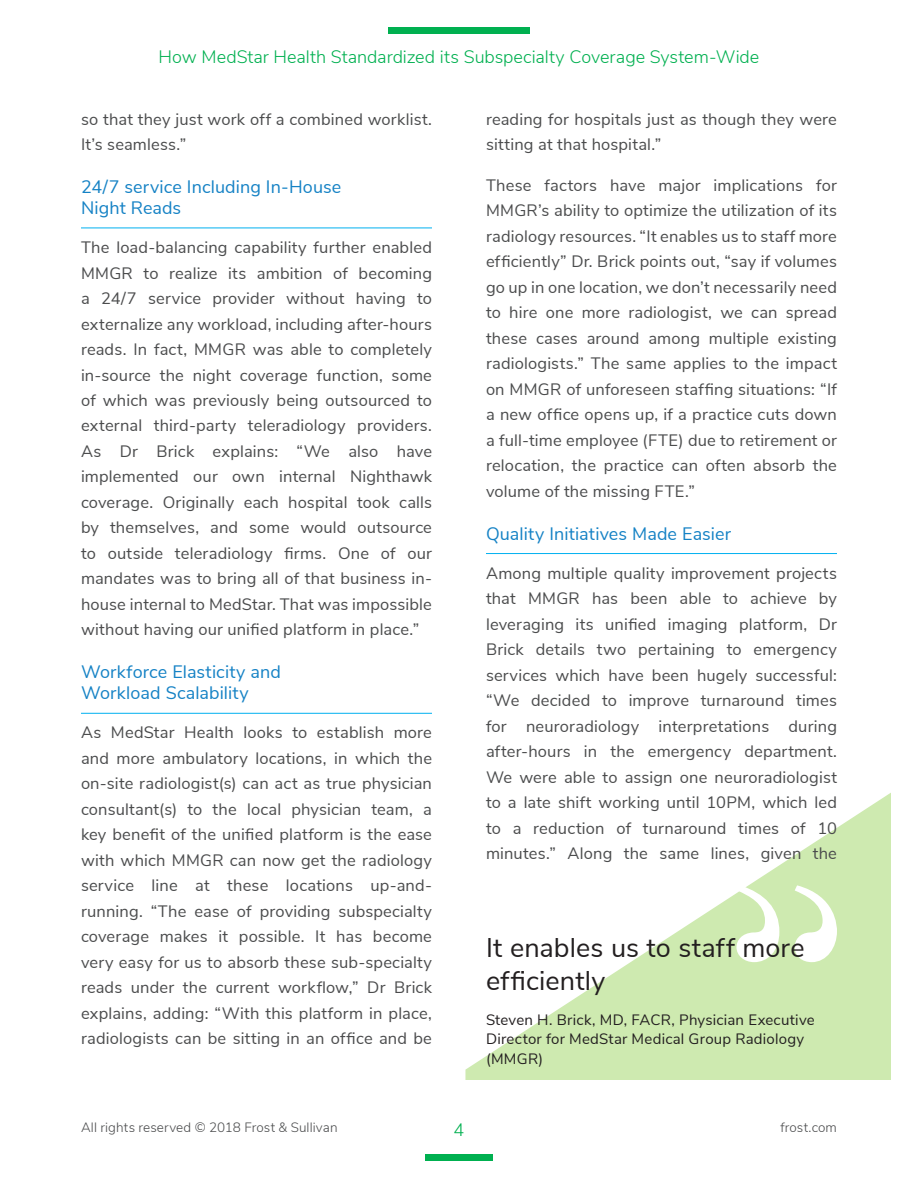
<style>
.page{position:relative;width:918px;height:1188px;background:#fff}
.page>*{position:absolute;margin:0;border:0;box-sizing:border-box;transform-origin:0 0}
.Direct_Quote{font:27px/33px "Nunito Sans";letter-spacing:.005em;color:#231f20}
.CS__Body_3rd_Lvl_Hea{font:18px/21px "Nunito Sans";letter-spacing:.005em;color:#1582c5}
.t1{font:300 18px "Nunito Sans";color:#00b050}
.Body_Text{font:16.5px/25.5px "Nunito Sans";letter-spacing:.01em;color:#4b4c4d;text-align:justify}
.Direct_Quote_Name_Co{font:15px/19.5px "Nunito Sans";letter-spacing:.015em;color:#231f20}
.t2{font:300 13.5px "Nunito Sans";letter-spacing:.005em;color:#4b4c4d}
</style>
<div class="page">
<div style="left:388px;top:27px;width:142px;height:7px;background:#00b050"></div>
<div style="left:425px;top:1154px;width:68px;height:7px;background:#00b050"></div>
<svg style="left:465px;top:793px;width:426px;height:287px"></svg>
<hr style="left:81px;top:228px;width:351px;height:1px;background:#00b0f0">
<hr style="left:81px;top:713px;width:351px;height:1px;background:#00b0f0">
<hr style="left:486px;top:553px;width:351px;height:1px;background:#00b0f0">
<svg style="left:736px;top:885px;width:101px;height:77px"></svg>
<p class="t1" style="left:159px;top:44px;width:602px">How MedStar Health Standardized its Subspecialty Coverage System-Wide</p>
<p class="Body_Text" style="left:81px;top:105px;width:353px">so that they just work off a combined worklist.<br>It’s seamless.”</p>
<p class="CS__Body_3rd_Lvl_Hea" style="left:81px;top:175px;width:262px">24/7 service Including In-House<br>Night Reads</p>
<p class="Body_Text" style="left:81px;top:234px;width:353px">The load-balancing capability further enabled MMGR to realize its ambition of becoming a 24/7 service provider without having to externalize any workload, including after-hours reads. In fact, MMGR was able to completely in-source the night coverage function, some of which was previously being outsourced to external third-party teleradiology providers.<br>As Dr Brick explains: “We also have implemented our own internal Nighthawk coverage. Originally each hospital took calls by themselves, and some would outsource to outside teleradiology firms. One of our mandates was to bring all of that business in&shy;house internal to MedStar. That was impossible without having our unified platform in place.”</p>
<p class="CS__Body_3rd_Lvl_Hea" style="left:81px;top:661px;width:202px">Workforce Elasticity and<br>Workload Scalability</p>
<p class="Body_Text" style="left:81px;top:719px;width:353px">As MedStar Health looks to establish more and more ambulatory locations, in which the on-site radiologist(s) can act as true physician consultant(s) to the local physician team, a key benefit of the unified platform is the ease with which MMGR can now get the radiology service line at these locations up-and&shy;running. “The ease of providing subspecialty coverage makes it possible. It has become very easy for us to absorb these sub-specialty reads under the current workflow,” Dr Brick explains, adding: “With this platform in place, radiologists can be sitting in an office and be</p>
<p class="Body_Text" style="left:486px;top:105px;width:353px">reading for hospitals just as though they were sitting at that hospital.”</p>
<p class="Body_Text" style="left:486px;top:171px;width:353px">These factors have major implications for MMGR’s ability to optimize the utilization of its radiology resources. “It enables us to staff more efficiently” Dr. Brick points out, “say if volumes go up in one location, we don’t necessarily need to hire one more radiologist, we can spread these cases around among multiple existing radiologists.” The same applies to the impact on MMGR of unforeseen staffing situations: “If a new office opens up, if a practice cuts down a full-time employee (FTE) due to retirement or relocation, the practice can often absorb the volume of the missing FTE.”</p>
<p class="CS__Body_3rd_Lvl_Hea" style="left:486px;top:522px;width:247px">Quality Initiatives Made Easier</p>
<p class="Body_Text" style="left:486px;top:559px;width:353px">Among multiple quality improvement projects that MMGR has been able to achieve by leveraging its unified imaging platform, Dr Brick details two pertaining to emergency services which have been hugely successful: “We decided to improve turnaround times for neuroradiology interpretations during after-hours in the emergency department.<br>We were able to assign one neuroradiologist to a late shift working until 10PM, which led to a reduction of turnaround times of 10 minutes.” Along the same lines, given the</p>
<p class="Direct_Quote" style="left:486px;top:929px;width:320px">It enables us to staff more efficiently</p>
<p class="Direct_Quote_Name_Co" style="left:486px;top:1009px;width:330px">Steven H. Brick, MD, FACR, Physician Executive<br>Director for MedStar Medical Group Radiology (MMGR)</p>
<p class="t2" style="left:81px;top:1117px;width:258px">All rights reserved © 2018 Frost &amp; Sullivan</p>
<p class="t1" style="left:454px;top:1117px;width:12px">4</p>
<p class="t2" style="left:780px;top:1117px;width:58px">frost.com</p>
</div>
